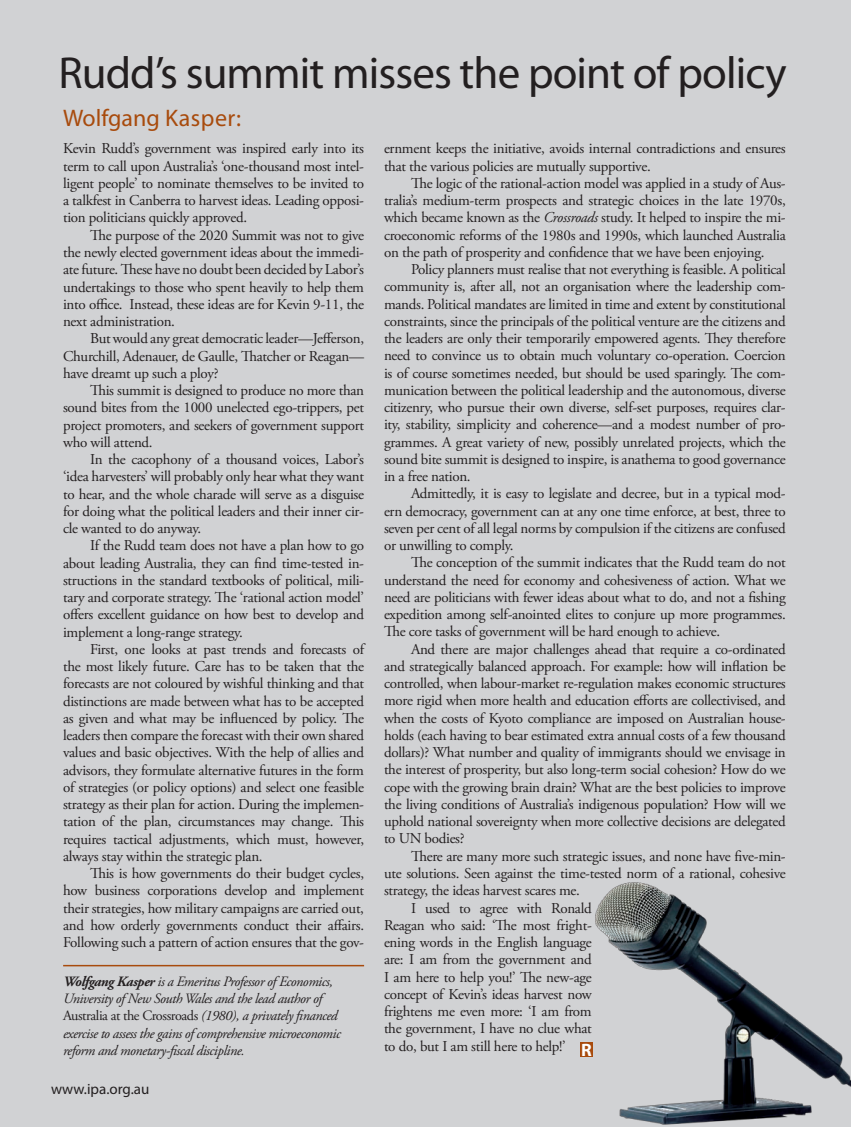
<style>
.page{position:relative;width:851px;height:1127px;background:#fff}
.page>*{position:absolute;margin:0;border:0;box-sizing:border-box;transform-origin:0 0}
.t1{font:45px "Myriad Pro";letter-spacing:-.02em;color:#231f20}
.t2{font:24px "Myriad Pro";color:#a84b0d}
.t3{font:700 18px "Myriad Pro";color:#fff}
.t4{font:15px/17.2px "Adobe Garamond Pro";letter-spacing:-.02em;color:#231f20;text-align:justify}
.t5{font:15px "Myriad Pro";color:#231f20}
.t6{font:italic 14.25px/17.2px "Adobe Garamond Pro";letter-spacing:-.03em;color:#231f20}
.s1{font-weight:700}
.s2{font-style:normal}
.s3{font-style:italic}
</style>
<div class="page">
<div style="left:0;top:0;width:850px;height:1127px;background:#d1d2d4"></div>
<hr style="left:64px;top:965px;width:299px;height:1px;background:#a84b0d">
<div style="left:580px;top:1042px;width:12px;height:15px;background:#a84b0d"></div>
<img style="left:592px;top:882px;width:258px;height:243px">
<p class="t1" style="left:58px;top:45px;width:729px">Rudd’s summit misses the point of policy</p>
<p class="t2" style="left:63px;top:104px;width:179px">Wolfgang Kasper:</p>
<p class="t4" style="left:63px;top:141px;width:302px">Kevin Rudd’s government was inspired early into its term to call upon Australia’s ‘one-thousand most intel&shy;ligent people’ to nominate themselves to be invited to a talkfest in Canberra to harvest ideas. Leading opposi&shy;tion politicians quickly approved.</p>
<p class="t4" style="left:63px;top:227px;width:302px;text-indent:27px">The purpose of the 2020 Summit was not to give the newly elected government ideas about the immedi&shy;ate future. These have no doubt been decided by Labor’s undertakings to those who spent heavily to help them into office. Instead, these ideas are for Kevin 9-11, the next administration.</p>
<p class="t4" style="left:63px;top:330px;width:302px;text-indent:27px">But would any great democratic leader—Jefferson, Churchill, Adenauer, de Gaulle, Thatcher or Reagan— have dreamt up such a ploy?</p>
<p class="t4" style="left:63px;top:382px;width:302px;text-indent:27px">This summit is designed to produce no more than sound bites from the 1000 unelected ego-trippers, pet project promoters, and seekers of government support who will attend.</p>
<p class="t4" style="left:63px;top:451px;width:302px;text-indent:27px">In the cacophony of a thousand voices, Labor’s ‘idea harvesters’ will probably only hear what they want to hear, and the whole charade will serve as a disguise for doing what the political leaders and their inner cir&shy;cle wanted to do anyway.</p>
<p class="t4" style="left:63px;top:537px;width:302px;text-indent:27px">If the Rudd team does not have a plan how to go about leading Australia, they can find time-tested in&shy;structions in the standard textbooks of political, mili&shy;tary and corporate strategy. The ‘rational action model’ offers excellent guidance on how best to develop and implement a long-range strategy.</p>
<p class="t4" style="left:63px;top:641px;width:302px;text-indent:27px">First, one looks at past trends and forecasts of the most likely future. Care has to be taken that the forecasts are not coloured by wishful thinking and that distinctions are made between what has to be accepted as given and what may be influenced by policy. The leaders then compare the forecast with their own shared values and basic objectives. With the help of allies and advisors, they formulate alternative futures in the form of strategies (or policy options) and select one feasible strategy as their plan for action. During the implemen&shy;tation of the plan, circumstances may change. This requires tactical adjustments, which must, however, always stay within the strategic plan.</p>
<p class="t4" style="left:63px;top:865px;width:302px;text-indent:27px">This is how governments do their budget cycles, how business corporations develop and implement their strategies, how military campaigns are carried out, and how orderly governments conduct their affairs.<br>Following such a pattern of action ensures that the gov-</p>
<p class="t6" style="left:63px;top:973px;width:279px"><span class="s1">Wolfgang Kasper</span> is a Emeritus Professor of Economics, University of New South Wales and the lead author of <span class="s2">Australia at the Crossroads</span> (1980), a privately financed exercise to assess the gains of comprehensive microeconomic reform and monetary-fiscal discipline.</p>
<p class="t5" style="left:51px;top:1079px;width:100px">www.ipa.org.au</p>
<p class="t4" style="left:384px;top:140px;width:403px">ernment keeps the initiative, avoids internal contradictions and ensures that the various policies are mutually supportive.</p>
<p class="t4" style="left:384px;top:175px;width:403px;text-indent:27px">The logic of the rational-action model was applied in a study of Aus&shy;tralia’s medium-term prospects and strategic choices in the late 1970s, which became known as the <span class="s3">Crossroads</span> study. It helped to inspire the mi&shy;croeconomic reforms of the 1980s and 1990s, which launched Australia on the path of prosperity and confidence that we have been enjoying.</p>
<p class="t4" style="left:384px;top:261px;width:403px;text-indent:27px">Policy planners must realise that not everything is feasible. A political community is, after all, not an organisation where the leadership com&shy;mands. Political mandates are limited in time and extent by constitutional constraints, since the principals of the political venture are the citizens and the leaders are only their temporarily empowered agents. They therefore need to convince us to obtain much voluntary co-operation. Coercion is of course sometimes needed, but should be used sparingly. The com&shy;munication between the political leadership and the autonomous, diverse citizenry, who pursue their own diverse, self-set purposes, requires clar&shy;ity, stability, simplicity and coherence—and a modest number of pro&shy;grammes. A great variety of new, possibly unrelated projects, which the sound bite summit is designed to inspire, is anathema to good governance in a free nation.</p>
<p class="t4" style="left:384px;top:485px;width:403px;text-indent:27px">Admittedly, it is easy to legislate and decree, but in a typical mod&shy;ern democracy, government can at any one time enforce, at best, three to seven per cent of all legal norms by compulsion if the citizens are confused or unwilling to comply.</p>
<p class="t4" style="left:384px;top:554px;width:403px;text-indent:27px">The conception of the summit indicates that the Rudd team do not understand the need for economy and cohesiveness of action. What we need are politicians with fewer ideas about what to do, and not a fishing expedition among self-anointed elites to conjure up more programmes.<br>The core tasks of government will be hard enough to achieve.</p>
<p class="t4" style="left:384px;top:641px;width:403px;text-indent:27px">And there are major challenges ahead that require a co-ordinated and strategically balanced approach. For example: how will inflation be controlled, when labour-market re-regulation makes economic structures more rigid when more health and education efforts are collectivised, and when the costs of Kyoto compliance are imposed on Australian house&shy;holds (each having to bear estimated extra annual costs of a few thousand dollars)? What number and quality of immigrants should we envisage in the interest of prosperity, but also long-term social cohesion? How do we cope with the growing brain drain? What are the best policies to improve the living conditions of Australia’s indigenous population? How will we uphold national sovereignty when more collective decisions are delegated to UN bodies?</p>
<p class="t4" style="left:384px;top:848px;width:403px;text-indent:27px">There are many more such strategic issues, and none have five-min&shy;ute solutions. Seen against the time-tested norm of a rational, cohesive strategy, the ideas harvest scares me.</p>
<p class="t4" style="left:384px;top:899px;width:209px;text-indent:27px">I used to agree with Ronald Reagan who said: ‘The most fright&shy;ening words in the English language are: I am from the government and I am here to help you!’ The new-age concept of Kevin’s ideas harvest now frightens me even more: ‘I am from the government, I have no clue what to do, but I am still here to help!’</p>
<p class="t3" style="left:581px;top:1038px;width:11px">R</p>
</div>
